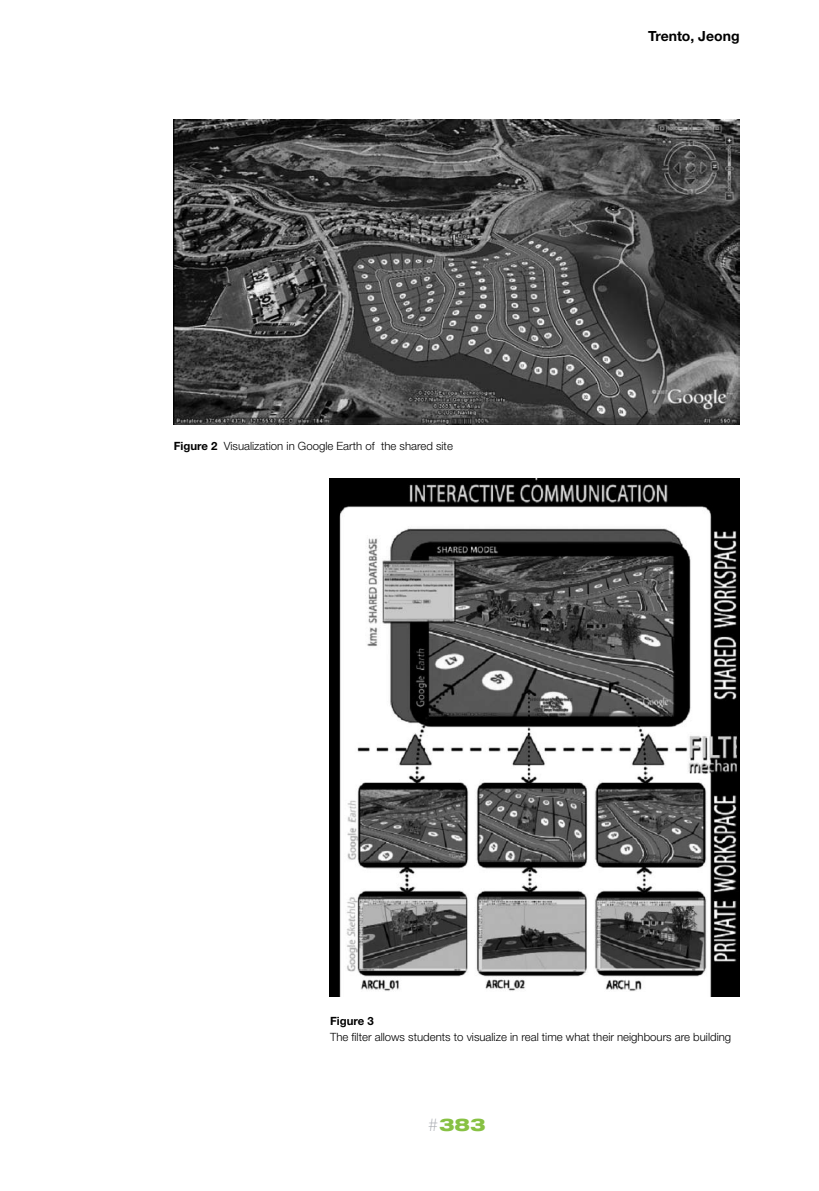
<style>
.page{position:relative;width:819px;height:1191px;background:#fff}
.page>*{position:absolute;margin:0;border:0;box-sizing:border-box;transform-origin:0 0}
.t1{font:800 expanded 17.5px "Helvetica Neue";color:#87c143}
.t2{font:700 14px "Helvetica Neue";color:#000}
.t3{font:300 11.38px "Helvetica Neue";color:#000}
.t4{font:700 11.38px "Helvetica Neue";color:#000}
.s1{font-weight:700}
.s2{font-weight:100;color:#a3a6ac}
</style>
<div class="page">
<img style="left:174px;top:119px;width:565px;height:305px">
<img style="left:329px;top:479px;width:410px;height:517px">
<p class="t3" style="left:174px;top:439px;width:281px"><span class="s1">Figure 2</span> Visualization in Google Earth of the shared site</p>
<p class="t2" style="left:648px;top:28px;width:93px">Trento, Jeong</p>
<p class="t4" style="left:330px;top:1013px;width:45px">Figure 3</p>
<p class="t3" style="left:330px;top:1029px;width:402px">The filter allows students to visualize in real time what their neighbours are building</p>
<h1 class="t1" style="left:427px;top:1113px;width:58px"><span class="s2">#</span>383</h1>
</div>
